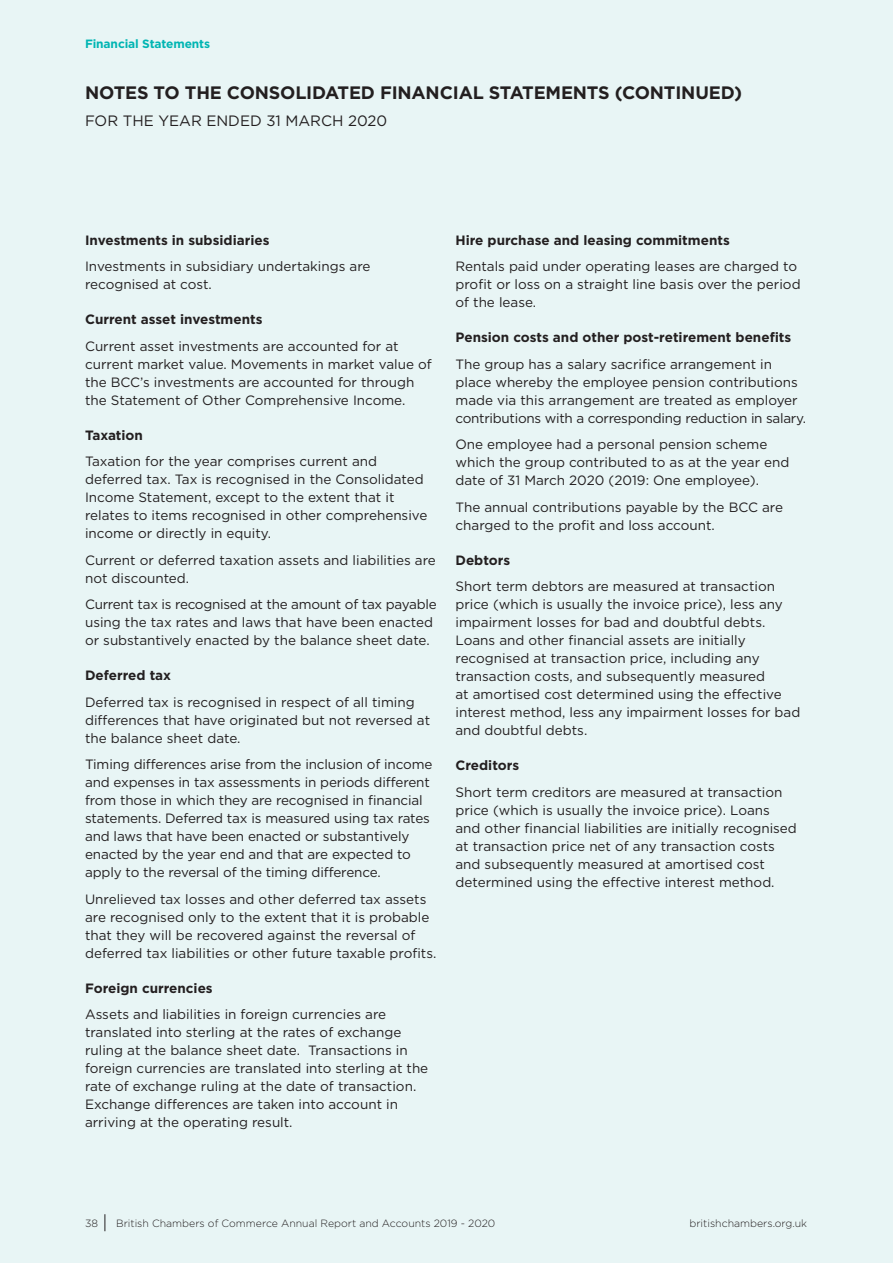
<style>
.page{position:relative;width:893px;height:1263px;background:#e8f5f5}
.page>*{position:absolute;margin:0;border:0;box-sizing:border-box;transform-origin:0 0}
.t1{font:700 18px "Gotham";letter-spacing:-.01em;color:#231f20}
.t2{font:15px "Gotham";color:#231f20}
.t3{font:13.5px/18px "Gotham";color:#231f20}
.t4{font:700 13.5px "Gotham";color:#231f20}
.t5{font:700 12px "Gotham";letter-spacing:-.01em;color:#00b5b3}
.t6{font:300 10.5px "Gotham";color:#231f20}
</style>
<div class="page">
<svg style="left:105px;top:1214px;width:1px;height:17px"></svg>
<p class="t5" style="left:85px;top:36px;width:127px">Financial Statements</p>
<h1 class="t1" style="left:85px;top:81px;width:658px">NOTES TO THE CONSOLIDATED FINANCIAL STATEMENTS (CONTINUED)</h1>
<p class="t2" style="left:85px;top:111px;width:304px">FOR THE YEAR ENDED 31 MARCH 2020</p>
<p class="t4" style="left:85px;top:231px;width:186px">Investments in subsidiaries</p>
<p class="t3" style="left:85px;top:257px;width:287px">Investments in subsidiary undertakings are recognised at cost.</p>
<p class="t4" style="left:85px;top:310px;width:179px">Current asset investments</p>
<p class="t3" style="left:85px;top:337px;width:348px">Current asset investments are accounted for at current market value. Movements in market value of the BCC’s investments are accounted for through the Statement of Other Comprehensive Income.</p>
<p class="t4" style="left:85px;top:426px;width:59px">Taxation</p>
<p class="t3" style="left:85px;top:452px;width:344px">Taxation for the year comprises current and deferred tax. Tax is recognised in the Consolidated Income Statement, except to the extent that it relates to items recognised in other comprehensive income or directly in equity.</p>
<p class="t3" style="left:85px;top:551px;width:352px">Current or deferred taxation assets and liabilities are not discounted.</p>
<p class="t3" style="left:85px;top:595px;width:353px">Current tax is recognised at the amount of tax payable using the tax rates and laws that have been enacted or substantively enacted by the balance sheet date.</p>
<p class="t4" style="left:85px;top:666px;width:88px">Deferred tax</p>
<p class="t3" style="left:85px;top:693px;width:347px">Deferred tax is recognised in respect of all timing differences that have originated but not reversed at the balance sheet date.</p>
<p class="t3" style="left:85px;top:755px;width:349px">Timing differences arise from the inclusion of income and expenses in tax assessments in periods different from those in which they are recognised in financial statements. Deferred tax is measured using tax rates and laws that have been enacted or substantively enacted by the year end and that are expected to apply to the reversal of the timing difference.</p>
<p class="t3" style="left:85px;top:890px;width:353px">Unrelieved tax losses and other deferred tax assets are recognised only to the extent that it is probable that they will be recovered against the reversal of deferred tax liabilities or other future taxable profits.</p>
<p class="t4" style="left:85px;top:979px;width:129px">Foreign currencies</p>
<p class="t3" style="left:85px;top:1005px;width:345px">Assets and liabilities in foreign currencies are translated into sterling at the rates of exchange ruling at the balance sheet date. Transactions in foreign currencies are translated into sterling at the rate of exchange ruling at the date of transaction.<br>Exchange differences are taken into account in arriving at the operating result.</p>
<p class="t4" style="left:455px;top:231px;width:276px">Hire purchase and leasing commitments</p>
<p class="t3" style="left:455px;top:257px;width:347px">Rentals paid under operating leases are charged to profit or loss on a straight line basis over the period of the lease.</p>
<p class="t4" style="left:455px;top:328px;width:337px">Pension costs and other post-retirement benefits</p>
<p class="t3" style="left:455px;top:354px;width:352px">The group has a salary sacrifice arrangement in place whereby the employee pension contributions made via this arrangement are treated as employer contributions with a corresponding reduction in salary.</p>
<p class="t3" style="left:455px;top:435px;width:335px">One employee had a personal pension scheme which the group contributed to as at the year end date of 31 March 2020 (2019: One employee).</p>
<p class="t3" style="left:455px;top:497px;width:329px">The annual contributions payable by the BCC are charged to the profit and loss account.</p>
<p class="t4" style="left:455px;top:551px;width:56px">Debtors</p>
<p class="t3" style="left:455px;top:577px;width:346px">Short term debtors are measured at transaction price (which is usually the invoice price), less any impairment losses for bad and doubtful debts.<br>Loans and other financial assets are initially recognised at transaction price, including any transaction costs, and subsequently measured<br>at amortised cost determined using the effective interest method, less any impairment losses for bad and doubtful debts.</p>
<p class="t4" style="left:455px;top:756px;width:65px">Creditors</p>
<p class="t3" style="left:455px;top:782px;width:343px">Short term creditors are measured at transaction price (which is usually the invoice price). Loans and other financial liabilities are initially recognised at transaction price net of any transaction costs and subsequently measured at amortised cost determined using the effective interest method.</p>
<p class="t6" style="left:85px;top:1216px;width:15px">38</p>
<p class="t6" style="left:116px;top:1216px;width:381px">British Chambers of Commerce Annual Report and Accounts 2019 - 2020</p>
<p class="t6" style="left:689px;top:1216px;width:119px">britishchambers.org.uk</p>
</div>
